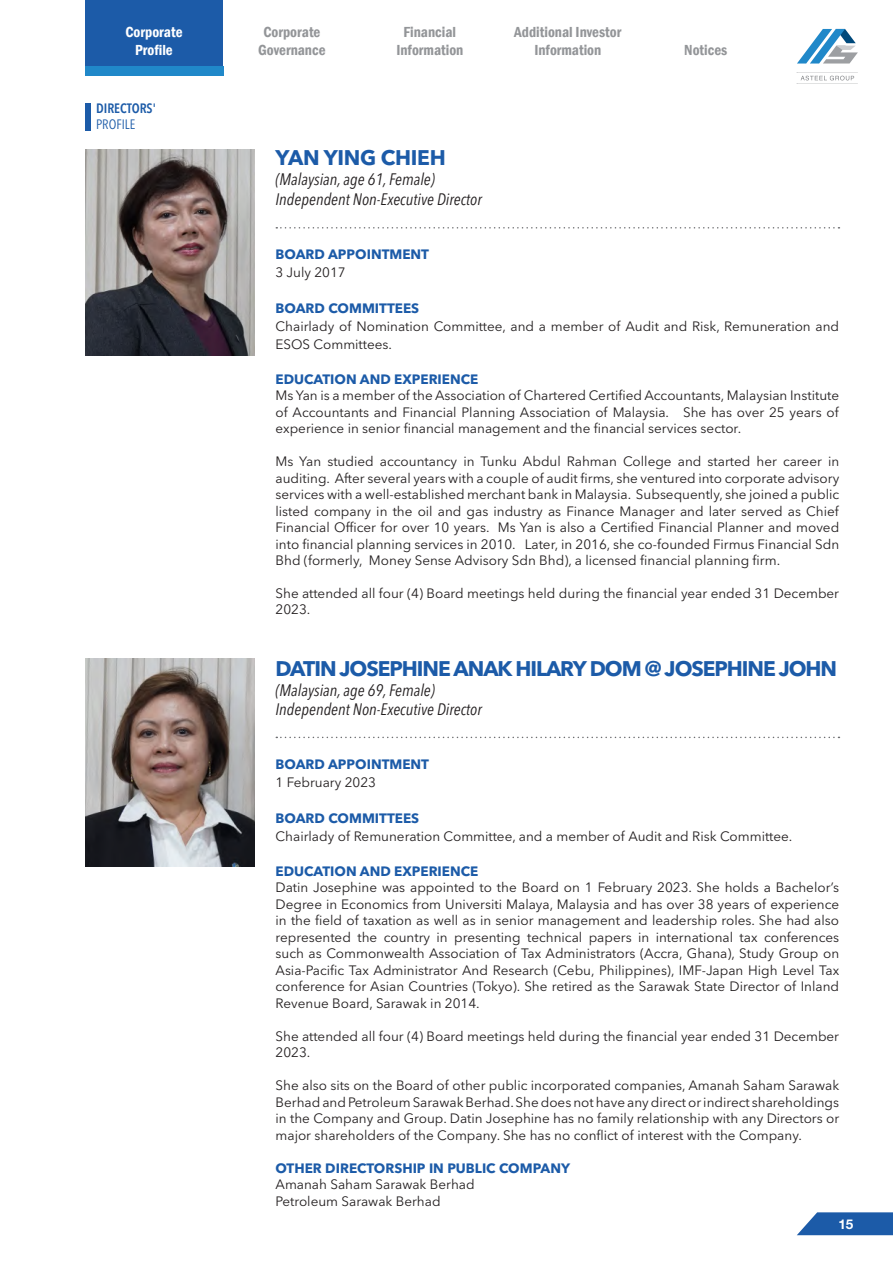
<style>
.page{position:relative;width:893px;height:1263px;background:#fff}
.page>*{position:absolute;margin:0;border:0;box-sizing:border-box;transform-origin:0 0}
.t1{font:700 21px "Avenir Next LT Pro";letter-spacing:-.05em;color:#1c5ba8}
.t2{font:700 21px "Avenir Next LT Pro";letter-spacing:-.015em;color:#1c5ba8}
.t3{font:italic condensed 16.5px/19.8px "Avenir Next LT Pro";color:#231f20}
.t4{font:600 condensed 15px/18px "Franklin Gothic";color:#939598;text-align:center}
.t5{font:600 condensed 15px/18px "Franklin Gothic";color:#fff;text-align:center}
.t6{font:13.5px/16.5px "Avenir Next LT Pro";color:#231f20}
.t7{font:700 13.5px "Avenir Next LT Pro";color:#1c5ba8}
.t8{font:600 condensed 13.5px "Avenir Next LT Pro";color:#1c5ba8}
.t9{font:condensed 13.5px "Avenir Next LT Pro";color:#1c5ba8}
.t10{font:700 13.5px "Helvetica Neue LT Std";color:#fff}
</style>
<div class="page">
<svg style="left:801px;top:76px;width:53px;height:4px"></svg>
<hr style="left:797px;top:72px;width:61px;height:1px;background:#808285">
<hr style="left:797px;top:83px;width:61px;height:1px;background:#808285">
<svg style="left:797px;top:29px;width:61px;height:35px"></svg>
<div style="left:85px;top:0;width:138px;height:67px;background:#1c5ba8"></div>
<div style="left:85px;top:67px;width:138px;height:9px;background:#2088c9"></div>
<svg style="left:797px;top:1212px;width:96px;height:23px;background:#376eb2"></svg>
<svg style="left:276px;top:227px;width:563px;height:2px"></svg>
<img style="left:85px;top:149px;width:169px;height:207px">
<svg style="left:276px;top:737px;width:563px;height:1px"></svg>
<img style="left:85px;top:658px;width:169px;height:208px">
<div style="left:85px;top:103px;width:6px;height:27px;background:#1c5ba8"></div>
<p class="t5" style="left:125px;top:22px;width:59px">Corporate<br>Profile</p>
<p class="t4" style="left:258px;top:22px;width:69px">Corporate<br>Governance</p>
<p class="t4" style="left:396px;top:22px;width:69px">Financial<br>Information</p>
<p class="t4" style="left:514px;top:22px;width:109px">Additional Investor<br>Information</p>
<p class="t8" style="left:96px;top:100px;width:61px">DIRECTORS'</p>
<p class="t9" style="left:96px;top:117px;width:41px">PROFILE</p>
<h1 class="t2" style="left:276px;top:145px;width:172px">YAN YING CHIEH</h1>
<p class="t3" style="left:276px;top:169px;width:208px">(Malaysian, age 61, Female)<br>Independent Non-Executive Director</p>
<p class="t4" style="left:684px;top:40px;width:45px">Notices</p>
<p class="t7" style="left:276px;top:246px;width:155px">BOARD APPOINTMENT</p>
<p class="t6" style="left:276px;top:264px;width:72px">3 July 2017</p>
<p class="t7" style="left:276px;top:300px;width:145px">BOARD COMMITTEES</p>
<p class="t6" style="left:276px;top:317px;width:565px;line-height:18px">Chairlady of Nomination Committee, and a member of Audit and Risk, Remuneration and<br>ESOS Committees.</p>
<p class="t7" style="left:276px;top:370px;width:204px">EDUCATION AND EXPERIENCE</p>
<p class="t6" style="left:276px;top:387px;width:565px;text-align:justify">Ms Yan is a member of the Association of Chartered Certified Accountants, Malaysian Institute of Accountants and Financial Planning Association of Malaysia. She has over 25 years of experience in senior financial management and the financial services sector.</p>
<p class="t6" style="left:276px;top:453px;width:565px;text-align:justify">Ms Yan studied accountancy in Tunku Abdul Rahman College and started her career in auditing. After several years with a couple of audit firms, she ventured into corporate advisory services with a well-established merchant bank in Malaysia. Subsequently, she joined a public listed company in the oil and gas industry as Finance Manager and later served as Chief Financial Officer for over 10 years. Ms Yan is also a Certified Financial Planner and moved into financial planning services in 2010. Later, in 2016, she co-founded Firmus Financial Sdn Bhd (formerly, Money Sense Advisory Sdn Bhd), a licensed financial planning firm.</p>
<p class="t6" style="left:276px;top:585px;width:565px">She attended all four (4) Board meetings held during the financial year ended 31 December<br>2023.</p>
<h1 class="t1" style="left:276px;top:655px;width:563px">DATIN JOSEPHINE ANAK HILARY DOM @ JOSEPHINE JOHN</h1>
<p class="t3" style="left:276px;top:680px;width:208px">(Malaysian, age 69, Female)<br>Independent Non-Executive Director</p>
<p class="t7" style="left:276px;top:756px;width:155px">BOARD APPOINTMENT</p>
<p class="t6" style="left:276px;top:774px;width:102px">1 February 2023</p>
<p class="t7" style="left:276px;top:810px;width:145px">BOARD COMMITTEES</p>
<p class="t6" style="left:276px;top:828px;width:518px">Chairlady of Remuneration Committee, and a member of Audit and Risk Committee.</p>
<p class="t7" style="left:276px;top:863px;width:204px">EDUCATION AND EXPERIENCE</p>
<p class="t6" style="left:276px;top:879px;width:565px;text-align:justify">Datin Josephine was appointed to the Board on 1 February 2023. She holds a Bachelor’s Degree in Economics from Universiti Malaya, Malaysia and has over 38 years of experience in the field of taxation as well as in senior management and leadership roles. She had also represented the country in presenting technical papers in international tax conferences such as Commonwealth Association of Tax Administrators (Accra, Ghana), Study Group on Asia-Pacific Tax Administrator And Research (Cebu, Philippines), IMF-Japan High Level Tax conference for Asian Countries (Tokyo). She retired as the Sarawak State Director of Inland Revenue Board, Sarawak in 2014.</p>
<p class="t6" style="left:276px;top:1028px;width:565px">She attended all four (4) Board meetings held during the financial year ended 31 December<br>2023.</p>
<p class="t6" style="left:276px;top:1077px;width:565px;text-align:justify">She also sits on the Board of other public incorporated companies, Amanah Saham Sarawak Berhad and Petroleum Sarawak Berhad. She does not have any direct or indirect shareholdings in the Company and Group. Datin Josephine has no family relationship with any Directors or major shareholders of the Company. She has no conflict of interest with the Company.</p>
<p class="t7" style="left:276px;top:1160px;width:296px">OTHER DIRECTORSHIP IN PUBLIC COMPANY</p>
<p class="t6" style="left:276px;top:1176px;width:201px">Amanah Saham Sarawak Berhad<br>Petroleum Sarawak Berhad</p>
<p class="t10" style="left:838px;top:1216px;width:17px">15</p>
</div>
